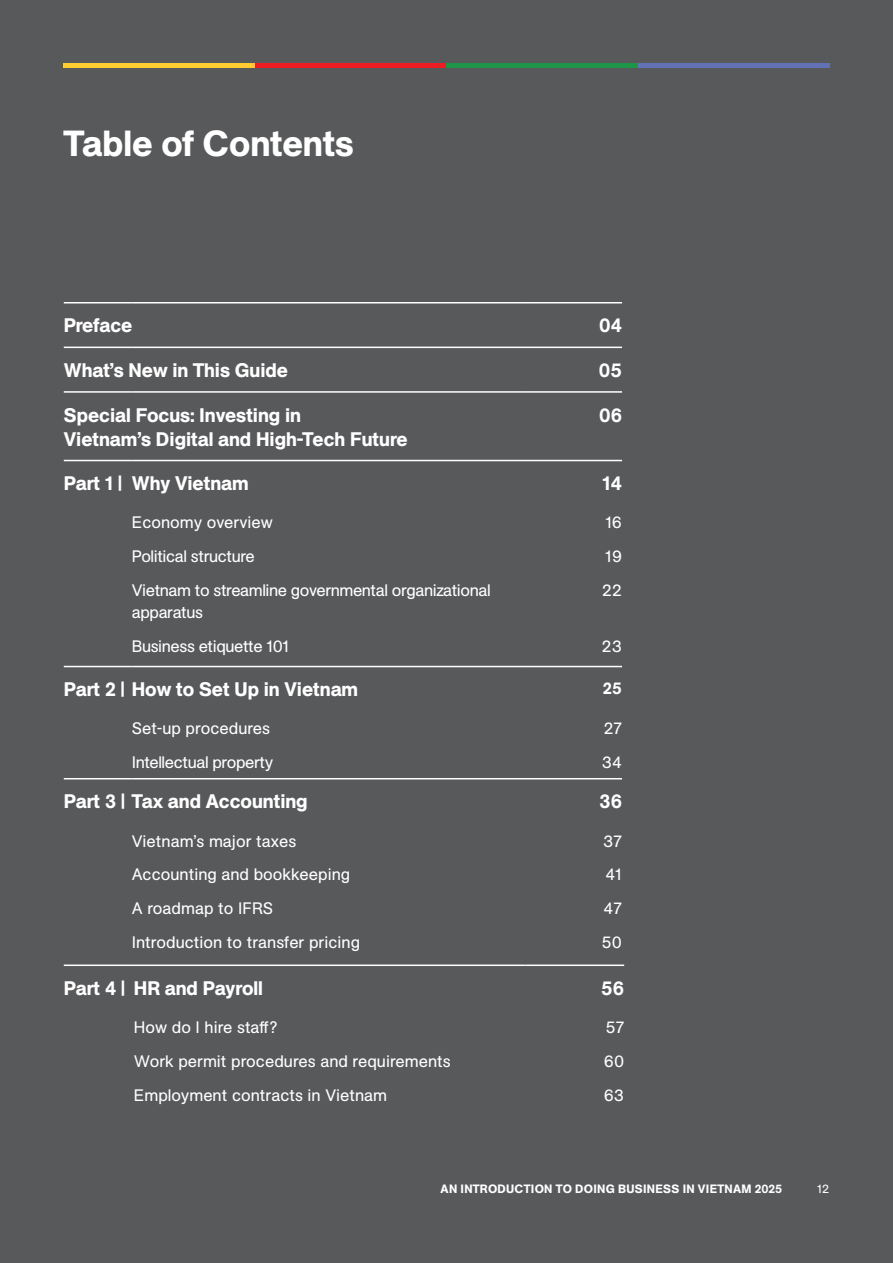
<style>
.page{position:relative;width:893px;height:1263px;background:#58595b}
.page>*{position:absolute;margin:0;border:0;box-sizing:border-box;transform-origin:0 0}
.t1{font:500 36px "Unlimited Sans";color:#fff}
.t2{font:500 19.5px/24px "Unlimited Sans";color:#fff}
.t3{font:16.5px "Unlimited Sans";color:#fff}
.t4{font:16.5px/22.5px "Unlimited Sans";letter-spacing:-.025em;color:#fff}
.t5{font:500 16.5px "Unlimited Sans";color:#fff}
.t6{font:500 12px "Unlimited Sans";letter-spacing:.025em;color:#fff}
.t7{font:12px "Unlimited Sans";color:#fff}
</style>
<div class="page">
<hr style="left:64px;top:64px;width:191px;height:4px;background:#ffcc31">
<hr style="left:255px;top:64px;width:191px;height:4px;background:#ed1d24">
<hr style="left:446px;top:64px;width:192px;height:4px;background:#1d9649">
<hr style="left:638px;top:64px;width:191px;height:4px;background:#6270b5">
<hr style="left:64px;top:666px;width:68px;height:1px;background:#fff">
<hr style="left:132px;top:666px;width:391px;height:1px;background:#fff">
<hr style="left:523px;top:666px;width:99px;height:1px;background:#fff">
<hr style="left:64px;top:778px;width:68px;height:1px;background:#fff">
<hr style="left:132px;top:778px;width:391px;height:1px;background:#fff">
<hr style="left:523px;top:778px;width:99px;height:1px;background:#fff">
<hr style="left:64px;top:347px;width:68px;height:1px;background:#fff">
<hr style="left:132px;top:347px;width:391px;height:1px;background:#fff">
<hr style="left:523px;top:347px;width:99px;height:1px;background:#fff">
<hr style="left:64px;top:391px;width:68px;height:2px;background:#fff">
<hr style="left:132px;top:391px;width:391px;height:2px;background:#fff">
<hr style="left:523px;top:391px;width:99px;height:2px;background:#fff">
<hr style="left:64px;top:460px;width:68px;height:1px;background:#fff">
<hr style="left:132px;top:460px;width:391px;height:1px;background:#fff">
<hr style="left:523px;top:460px;width:99px;height:1px;background:#fff">
<hr style="left:64px;top:302px;width:68px;height:1px;background:#fff">
<hr style="left:132px;top:302px;width:391px;height:1px;background:#fff">
<hr style="left:523px;top:302px;width:99px;height:1px;background:#fff">
<hr style="left:64px;top:964px;width:70px;height:2px;background:#fff">
<hr style="left:134px;top:964px;width:391px;height:2px;background:#fff">
<hr style="left:525px;top:964px;width:99px;height:2px;background:#fff">
<h1 class="t1" style="left:64px;top:116px;width:291px">Table of Contents</h1>
<p class="t2" style="left:64px;top:313px;width:70px">Preface</p>
<p class="t2" style="left:599px;top:313px;width:24px">04</p>
<p class="t2" style="left:64px;top:358px;width:226px">What’s New in This Guide</p>
<p class="t2" style="left:599px;top:358px;width:25px">05</p>
<p class="t2" style="left:64px;top:402px;width:345px">Special Focus: Investing in<br>Vietnam’s Digital and High-Tech Future</p>
<p class="t2" style="left:599px;top:402px;width:24px">06</p>
<p class="t2" style="left:64px;top:471px;width:186px">Part 1 | Why Vietnam</p>
<p class="t2" style="left:602px;top:471px;width:21px">14</p>
<p class="t3" style="left:132px;top:511px;width:143px">Economy overview</p>
<p class="t3" style="left:605px;top:511px;width:18px">16</p>
<p class="t4" style="left:132px;top:544px;width:125px">Political structure</p>
<p class="t3" style="left:605px;top:544px;width:18px">19</p>
<p class="t4" style="left:132px;top:578px;width:360px">Vietnam to streamline governmental organizational apparatus</p>
<p class="t3" style="left:602px;top:578px;width:21px">22</p>
<p class="t4" style="left:132px;top:634px;width:159px">Business etiquette 101</p>
<p class="t3" style="left:602px;top:635px;width:22px">23</p>
<p class="t2" style="left:64px;top:677px;width:296px">Part 2 | How to Set Up in Vietnam</p>
<p class="t5" style="left:603px;top:676px;width:21px">25</p>
<p class="t3" style="left:132px;top:717px;width:140px">Set-up procedures</p>
<p class="t3" style="left:604px;top:717px;width:20px">27</p>
<p class="t4" style="left:132px;top:750px;width:143px">Intellectual property</p>
<p class="t3" style="left:602px;top:750px;width:22px">34</p>
<p class="t2" style="left:64px;top:789px;width:245px">Part 3 | Tax and Accounting</p>
<p class="t2" style="left:599px;top:789px;width:24px">36</p>
<p class="t3" style="left:132px;top:829px;width:166px">Vietnam’s major taxes</p>
<p class="t3" style="left:603px;top:829px;width:20px">37</p>
<p class="t3" style="left:132px;top:863px;width:220px">Accounting and bookkeeping</p>
<p class="t3" style="left:605px;top:863px;width:18px">41</p>
<p class="t3" style="left:132px;top:896px;width:143px">A roadmap to IFRS</p>
<p class="t3" style="left:604px;top:896px;width:20px">47</p>
<p class="t3" style="left:132px;top:930px;width:230px">Introduction to transfer pricing</p>
<p class="t3" style="left:602px;top:930px;width:22px">50</p>
<p class="t2" style="left:64px;top:976px;width:201px">Part 4 | HR and Payroll</p>
<p class="t2" style="left:601px;top:976px;width:24px">56</p>
<p class="t3" style="left:134px;top:1015px;width:145px">How do I hire staff?</p>
<p class="t3" style="left:606px;top:1015px;width:20px">57</p>
<p class="t3" style="left:134px;top:1049px;width:318px">Work permit procedures and requirements</p>
<p class="t3" style="left:604px;top:1049px;width:22px">60</p>
<p class="t3" style="left:134px;top:1083px;width:255px">Employment contracts in Vietnam</p>
<p class="t3" style="left:604px;top:1083px;width:22px">63</p>
<p class="t6" style="left:441px;top:1180px;width:343px">AN INTRODUCTION TO DOING BUSINESS IN VIETNAM 2025</p>
<p class="t7" style="left:817px;top:1180px;width:14px">12</p>
</div>
